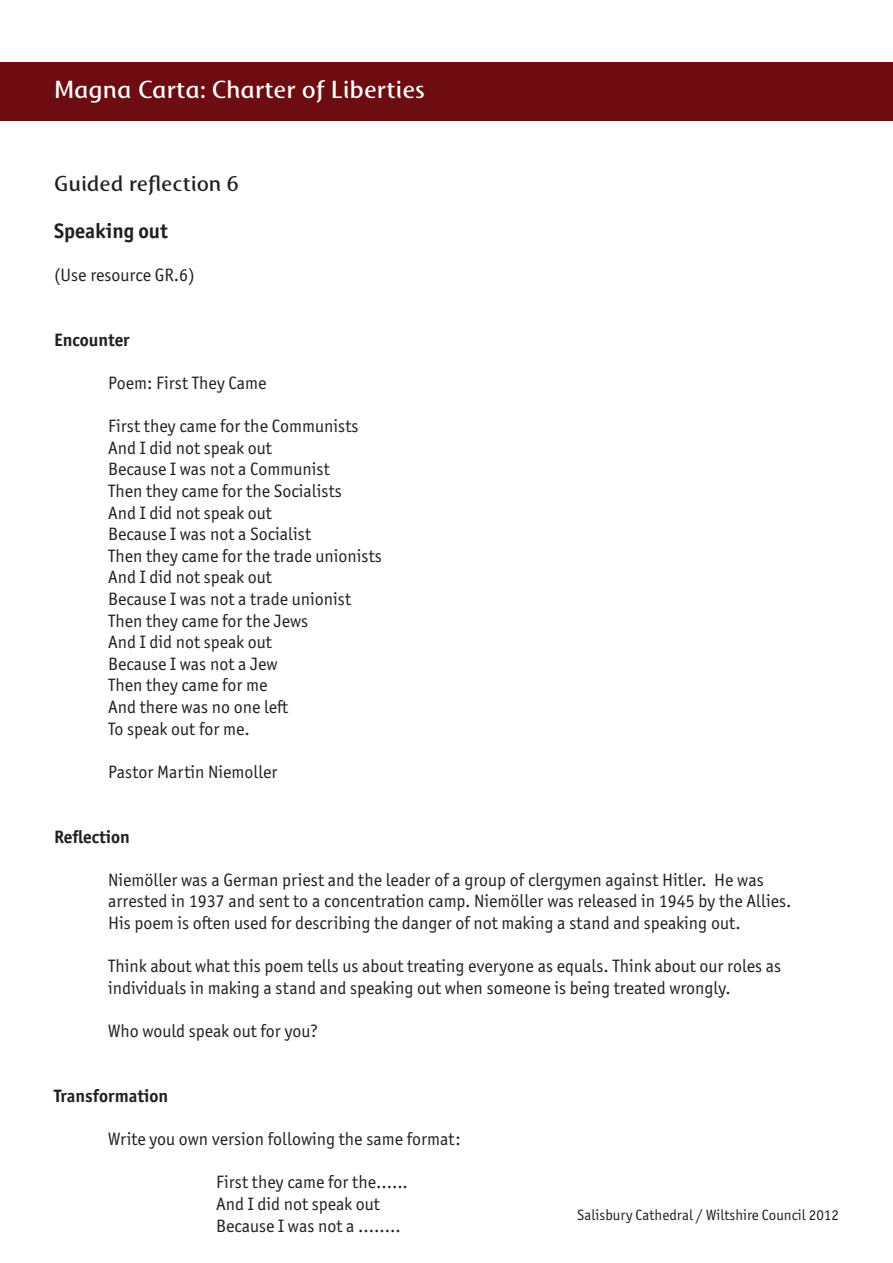
<style>
.page{position:relative;width:893px;height:1263px;background:#fff}
.page>*{position:absolute;margin:0;border:0;box-sizing:border-box;transform-origin:0 0}
.t1{font:24px "Mosquito Pro";color:#fff}
.t2{font:21px "Mosquito Pro";color:#231f20}
.t3{font:700 21px "Officina Sans ITC Std";color:#231f20}
.t4{font:18px/21.6px "Officina Sans ITC Std";color:#231f20}
.t5{font:700 18px "Officina Sans ITC Std";color:#231f20}
.t6{font:15px "Officina Sans ITC Std";color:#231f20}
</style>
<div class="page">
<div style="left:0;top:63px;width:893px;height:58px;background:#6e0d11"></div>
<p class="t1" style="left:54px;top:75px;width:373px">Magna Carta: Charter of Liberties</p>
<p class="t2" style="left:54px;top:171px;width:186px">Guided reflection 6</p>
<p class="t3" style="left:54px;top:218px;width:116px">Speaking out</p>
<p class="t4" style="left:54px;top:264px;width:142px">(Use resource GR.6)</p>
<p class="t5" style="left:54px;top:328px;width:77px">Encounter</p>
<p class="t4" style="left:108px;top:372px;width:160px">Poem: First They Came</p>
<p class="t4" style="left:108px;top:415px;width:252px">First they came for the Communists</p>
<p class="t4" style="left:108px;top:437px;width:165px">And I did not speak out</p>
<p class="t4" style="left:108px;top:458px;width:223px">Because I was not a Communist</p>
<p class="t4" style="left:108px;top:480px;width:235px">Then they came for the Socialists</p>
<p class="t4" style="left:108px;top:502px;width:165px">And I did not speak out</p>
<p class="t4" style="left:108px;top:523px;width:205px">Because I was not a Socialist</p>
<p class="t4" style="left:108px;top:545px;width:275px">Then they came for the trade unionists</p>
<p class="t4" style="left:108px;top:566px;width:165px">And I did not speak out</p>
<p class="t4" style="left:108px;top:588px;width:245px">Because I was not a trade unionist</p>
<p class="t4" style="left:108px;top:610px;width:202px">Then they came for the Jews</p>
<p class="t4" style="left:108px;top:631px;width:165px">And I did not speak out</p>
<p class="t4" style="left:108px;top:653px;width:171px">Because I was not a Jew</p>
<p class="t4" style="left:108px;top:674px;width:161px">Then they came for me</p>
<p class="t4" style="left:108px;top:696px;width:182px">And there was no one left</p>
<p class="t4" style="left:108px;top:718px;width:143px">To speak out for me.</p>
<p class="t4" style="left:108px;top:761px;width:171px">Pastor Martin Niemoller</p>
<p class="t5" style="left:54px;top:825px;width:77px">Reflection</p>
<p class="t4" style="left:108px;top:869px;width:685px">Niemöller was a German priest and the leader of a group of clergymen against Hitler. He was arrested in 1937 and sent to a concentration camp. Niemöller was released in 1945 by the Allies.</p>
<p class="t4" style="left:108px;top:912px;width:634px">His poem is often used for describing the danger of not making a stand and speaking out.</p>
<p class="t4" style="left:108px;top:955px;width:675px">Think about what this poem tells us about treating everyone as equals. Think about our roles as</p>
<p class="t4" style="left:108px;top:977px;width:624px">individuals in making a stand and speaking out when someone is being treated wrongly.</p>
<p class="t4" style="left:108px;top:1020px;width:211px">Who would speak out for you?</p>
<p class="t5" style="left:54px;top:1084px;width:116px">Transformation</p>
<p class="t4" style="left:108px;top:1128px;width:354px">Write you own version following the same format:</p>
<p class="t4" style="left:216px;top:1171px;width:193px">First they came for the......</p>
<p class="t4" style="left:216px;top:1193px;width:165px">And I did not speak out</p>
<p class="t4" style="left:216px;top:1214px;width:186px">Because I was not a ........</p>
<p class="t6" style="left:577px;top:1206px;width:263px">Salisbury Cathedral / Wiltshire Council 2012</p>
</div>
